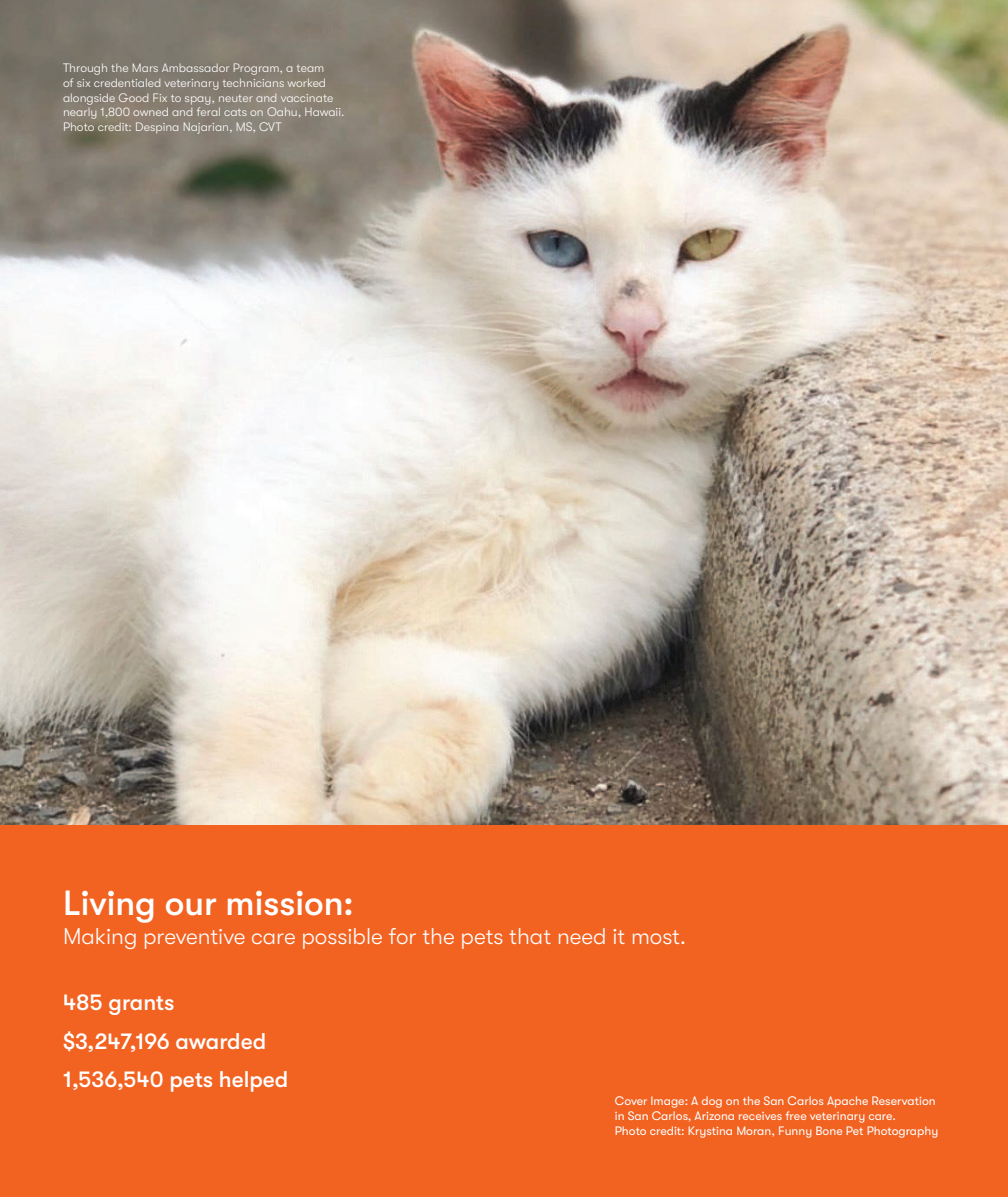
<style>
.page{position:relative;width:1008px;height:1197px;background:#fff}
.page>*{position:absolute;margin:0;border:0;box-sizing:border-box;transform-origin:0 0}
.t1{font:500 35px "GT Walsheim";color:#fff}
.t2{font:300 22.75px "GT Walsheim";color:#fff}
.t3{font:500 22.75px/38.5px "GT Walsheim";color:#fff}
.t4{font:300 12.25px/14.7px "GT Walsheim";color:#fff}
.t5{font:12.25px/14.7px "GT Walsheim";color:#fff}
</style>
<div class="page">
<img style="left:0;top:0;width:1008px;height:825px">
<div style="left:0;top:825px;width:1008px;height:372px;background:#f26221"></div>
<p class="t4" style="left:63px;top:61px;width:283px">Through the Mars Ambassador Program, a team<br>of six credentialed veterinary technicians worked alongside Good Fix to spay, neuter and vaccinate nearly 1,800 owned and feral cats on Oahu, Hawaii.<br>Photo credit: Despina Najarian, MS, CVT</p>
<p class="t1" style="left:63px;top:883px;width:292px">Living our mission:</p>
<p class="t2" style="left:63px;top:924px;width:625px">Making preventive care possible for the pets that need it most.</p>
<p class="t3" style="left:63px;top:983px;width:227px">485 grants<br>$3,247,196 awarded<br>1,536,540 pets helped</p>
<p class="t5" style="left:615px;top:1094px;width:325px">Cover Image: A dog on the San Carlos Apache Reservation in San Carlos, Arizona receives free veterinary care.<br>Photo credit: Krystina Moran, Funny Bone Pet Photography</p>
</div>
